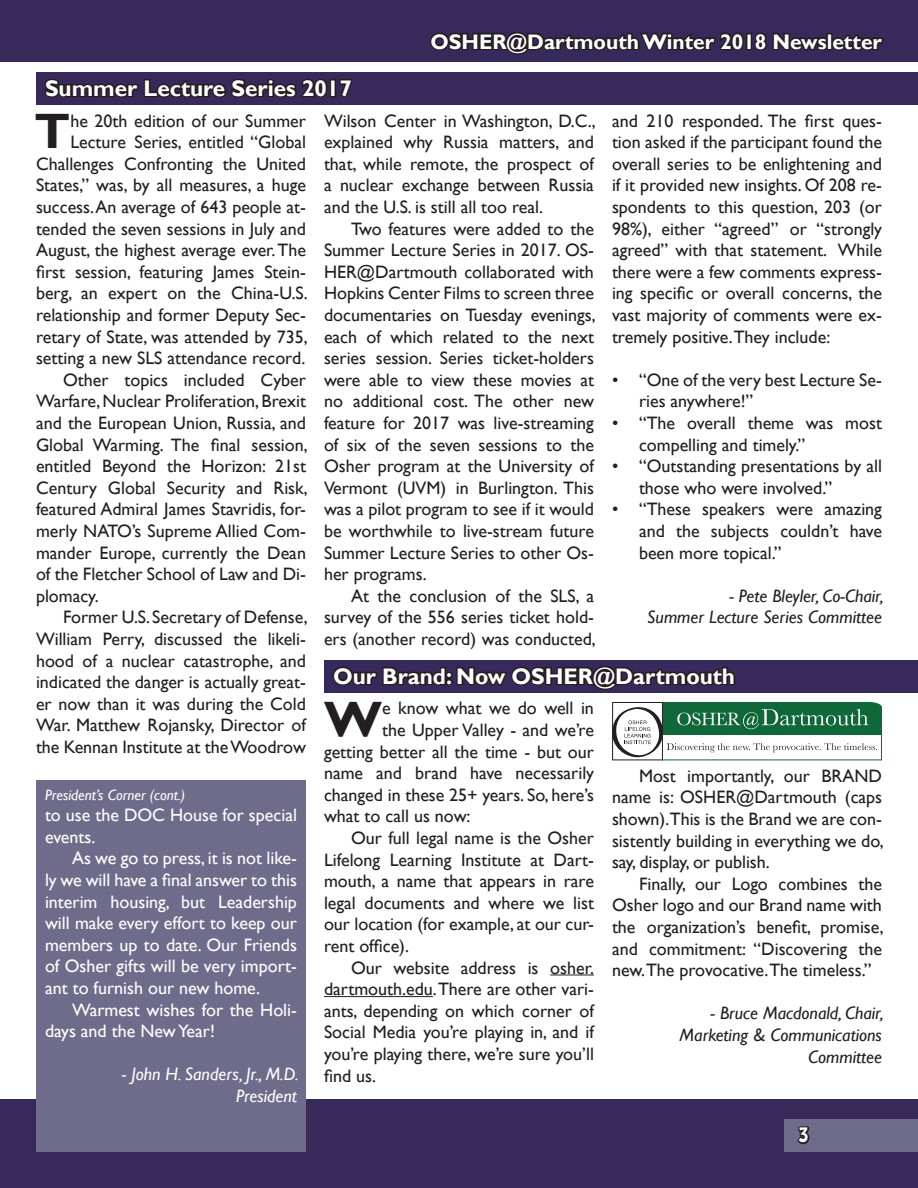
<style>
.page{position:relative;width:918px;height:1188px;background:#fff}
.page>*{position:absolute;margin:0;border:0;box-sizing:border-box;transform-origin:0 0}
.t1{font:700 49.65px "Gill Sans";color:#231f20}
.t2{font:700 22.5px "Gill Sans";color:#fff}
.t3{font:700 21px "Gill Sans";color:#fff}
.t4{font:18px/21.6px "Gill Sans";color:#231f20;text-align:justify}
.t5{font:18px/21.6px "Gill Sans";color:#fff}
.t6{font:italic 18px/21.6px "Gill Sans";color:#231f20;text-align:right}
.t7{font:italic 18px "Gill Sans";color:#fff}
.t8{font:18px "Hobo Std";color:#fff}
.t9{font:italic 15px "Gill Sans";color:#fff}
</style>
<div class="page">
<div style="left:0;top:0;width:918px;height:61px;background:#372959"></div>
<div style="left:0;top:1099px;width:918px;height:89px;background:#372959"></div>
<svg style="left:430px;top:31px;width:314px;height:24px"></svg>
<div style="left:746px;top:33px;width:6px;height:17px;border:3px solid #231f20"></div>
<svg style="left:754px;top:32px;width:130px;height:19px"></svg>
<div style="left:785px;top:1120px;width:133px;height:32px;background:#6f6b8b"></div>
<svg style="left:797px;top:1126px;width:13px;height:19px"></svg>
<div style="left:36px;top:73px;width:882px;height:32px;background:#372959"></div>
<svg style="left:44px;top:78px;width:284px;height:20px"></svg>
<div style="left:330px;top:79px;width:6px;height:18px;border:3px solid #231f20"></div>
<svg style="left:339px;top:79px;width:14px;height:19px"></svg>
<hr style="left:550px;top:975px;width:44px;height:1px;background:#231f20">
<hr style="left:324px;top:996px;width:109px;height:1px;background:#231f20">
<div style="left:324px;top:661px;width:594px;height:32px;background:#372959"></div>
<svg style="left:332px;top:665px;width:404px;height:25px"></svg>
<svg style="left:612px;top:702px;width:270px;height:58px"></svg>
<div style="left:36px;top:781px;width:270px;height:371px;background:#6f6b8b"></div>
<p class="t2" style="left:45px;top:75px;width:308px">Summer Lecture Series 2017</p>
<p class="t3" style="left:431px;top:29px;width:453px">OSHER@Dartmouth Winter 2018 Newsletter</p>
<p class="t4" style="left:36px;top:110px;width:273px;text-align:right">he 20th edition of our Summer Lecture Series, entitled “Global Challenges Confronting the United States,” was, by all measures, a huge success. An average of 643 people at&shy;tended the seven sessions in July and August, the highest average ever. The first session, featuring James Stein&shy;berg, an expert on the China-U.S. relationship and former Deputy Sec&shy;retary of State, was attended by 735, setting a new SLS attendance record.</p>
<p class="t4" style="left:36px;top:369px;width:273px;text-indent:27px">Other topics included Cyber Warfare, Nuclear Proliferation, Brexit and the European Union, Russia, and Global Warming. The final session, entitled Beyond the Horizon: 21st Century Global Security and Risk, featured Admiral James Stavridis, for&shy;merly NATO’s Supreme Allied Com&shy;mander Europe, currently the Dean of the Fletcher School of Law and Di&shy;plomacy.</p>
<p class="t4" style="left:36px;top:607px;width:273px;text-indent:27px">Former U.S. Secretary of Defense, William Perry, discussed the likeli&shy;hood of a nuclear catastrophe, and indicated the danger is actually great&shy;er now than it was during the Cold War. Matthew Rojansky, Director of the Kennan Institute at the Woodrow</p>
<p class="t1" style="left:35px;top:102px;width:37px">T</p>
<p class="t9" style="left:45px;top:786px;width:142px">President’s Corner (cont.)</p>
<p class="t5" style="left:45px;top:805px;width:254px">to use the DOC House for special events.</p>
<p class="t5" style="left:45px;top:848px;width:254px;text-align:justify;text-indent:27px">As we go to press, it is not like&shy;ly we will have a final answer to this interim housing, but Leadership will make every effort to keep our members up to date. Our Friends of Osher gifts will be very import&shy;ant to furnish our new home.</p>
<p class="t5" style="left:45px;top:999px;width:253px;text-indent:27px">Warmest wishes for the Holi&shy;days and the New Year!</p>
<p class="t7" style="left:122px;top:1064px;width:178px">- John H. Sanders, Jr., M.D.</p>
<p class="t7" style="left:236px;top:1085px;width:62px">President</p>
<p class="t4" style="left:324px;top:110px;width:273px">Wilson Center in Washington, D.C., explained why Russia matters, and that, while remote, the prospect of a nuclear exchange between Russia and the U.S. is still all too real.</p>
<p class="t4" style="left:324px;top:218px;width:273px;text-indent:27px">Two features were added to the Summer Lecture Series in 2017. OS-HER@Dartmouth collaborated with Hopkins Center Films to screen three documentaries on Tuesday evenings, each of which related to the next series session. Series ticket-holders were able to view these movies at no additional cost. The other new feature for 2017 was live-streaming of six of the seven sessions to the Osher program at the University of Vermont (UVM) in Burlington. This was a pilot program to see if it would be worthwhile to live-stream future Summer Lecture Series to other Os&shy;her programs.</p>
<p class="t4" style="left:324px;top:585px;width:273px;text-indent:27px">At the conclusion of the SLS, a survey of the 556 series ticket hold&shy;ers (another record) was conducted,</p>
<p class="t4" style="left:612px;top:110px;width:272px">and 210 responded. The first ques&shy;tion asked if the participant found the overall series to be enlightening and if it provided new insights. Of 208 re&shy;spondents to this question, 203 (or 98%), either “agreed” or “strongly agreed” with that statement. While there were a few comments express&shy;ing specific or overall concerns, the vast majority of comments were ex&shy;tremely positive.They include:</p>
<p class="t4" style="left:639px;top:369px;width:244px;text-indent:-27px">• “One of the very best Lecture Se&shy;ries anywhere!”</p>
<p class="t4" style="left:639px;top:412px;width:244px;text-indent:-27px">• “The overall theme was most compelling and timely.”</p>
<p class="t4" style="left:639px;top:456px;width:244px;text-indent:-27px">• “Outstanding presentations by all those who were involved.”</p>
<p class="t4" style="left:639px;top:499px;width:245px;text-indent:-27px">• “These speakers were amazing and the subjects couldn’t have been more topical.”</p>
<p class="t6" style="left:729px;top:585px;width:156px">- Pete Bleyler, Co-Chair,</p>
<p class="t6" style="left:647px;top:607px;width:236px">Summer Lecture Series Committee</p>
<p class="t2" style="left:333px;top:663px;width:404px">Our Brand: Now OSHER@Dartmouth</p>
<p class="t1" style="left:324px;top:689px;width:59px">W</p>
<p class="t4" style="left:382px;top:698px;width:213px">e know what we do well in</p>
<p class="t4" style="left:382px;top:720px;width:213px">the Upper Valley - and we’re</p>
<p class="t4" style="left:324px;top:741px;width:272px">getting better all the time - but our</p>
<p class="t4" style="left:324px;top:763px;width:272px">name and brand have necessarily</p>
<p class="t4" style="left:324px;top:784px;width:272px">changed in these 25+ years. So, here’s</p>
<p class="t4" style="left:324px;top:806px;width:148px">what to call us now:</p>
<p class="t4" style="left:324px;top:828px;width:272px;text-indent:27px">Our full legal name is the Osher Lifelong Learning Institute at Dart&shy;mouth, a name that appears in rare legal documents and where we list our location (for example, at our cur&shy;rent office).</p>
<p class="t4" style="left:324px;top:957px;width:272px;text-indent:27px">Our website address is osher. dartmouth.edu. There are other vari&shy;ants, depending on which corner of Social Media you’re playing in, and if you’re playing there, we’re sure you’ll find us.</p>
<p class="t4" style="left:612px;top:765px;width:273px;text-indent:27px">Most importantly, our BRAND name is: OSHER@Dartmouth (caps shown).This is the Brand we are con&shy;sistently building in everything we do, say, display, or publish.</p>
<p class="t4" style="left:612px;top:873px;width:273px;text-indent:27px">Finally, our Logo combines the Osher logo and our Brand name with the organization’s benefit, promise, and commitment: “Discovering the new.The provocative.The timeless.”</p>
<p class="t6" style="left:711px;top:1003px;width:175px">- Bruce Macdonald, Chair,</p>
<p class="t6" style="left:680px;top:1024px;width:204px">Marketing &amp; Communications<br>Committee</p>
<p class="t8" style="left:798px;top:1123px;width:12px">3</p>
</div>
